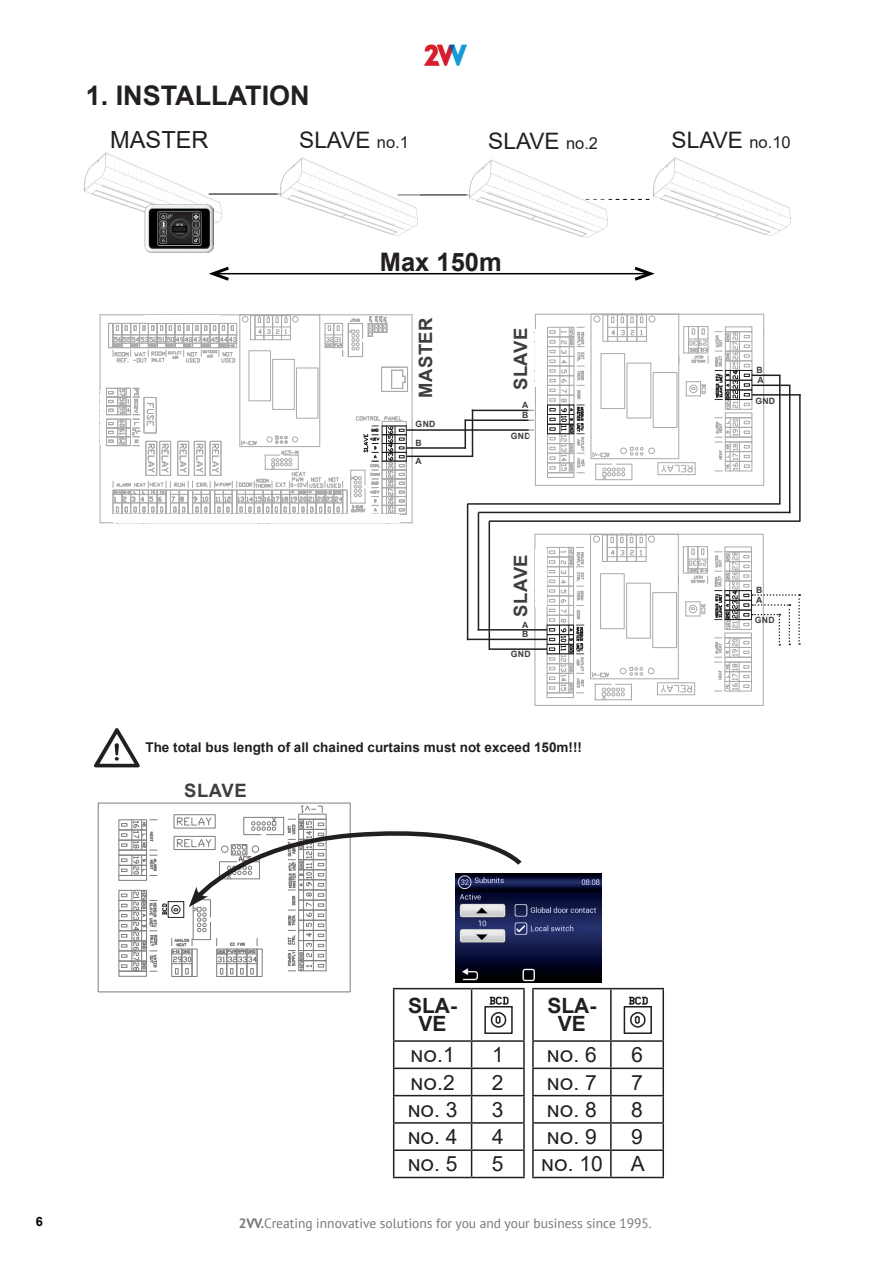
<style>
.page{position:relative;width:893px;height:1263px;background:#fff}
.page>*{position:absolute;margin:0;border:0;box-sizing:border-box;transform-origin:0 0}
.t1{font:700 27px "Arial";color:#231f20}
.t2{font:700 25.5px "Arial";color:#231f20}
.t3{font:23.55px "Arial";color:#231f20}
.t4{font:22.65px "Arial";color:#231f20}
.t5{font:21px "Arial";color:#231f20}
.t6{font:700 21px/18px "Arial";color:#231f20;text-align:center}
.t7{font:700 18.45px "Arial";letter-spacing:.035em;color:#3e3e3f}
.t8{font:13.5px "PT Sans";color:#75777a}
.t9{font:700 13.5px "Arial";color:#231f20}
.t10{font:700 12.75px "Arial";color:#000}
.t11{font:700 8.7px "Arial";letter-spacing:.035em;color:#3e3e3f}
.s1{font-size:16.5px}
.s2{font-weight:700}
</style>
<div class="page">
<img style="left:424px;top:45px;width:43px;height:21px">
<img style="left:84px;top:152px;width:139px;height:82px">
<svg style="left:94px;top:728px;width:46px;height:39px"></svg>
<hr style="left:209px;top:194px;width:70px;height:1px;background:#000">
<hr style="left:213px;top:273px;width:437px;height:1px;background:#000">
<svg style="left:631px;top:266px;width:24px;height:15px"></svg>
<svg style="left:209px;top:266px;width:23px;height:15px"></svg>
<svg style="left:609px;top:199px;width:40px;height:1px"></svg>
<img style="left:145px;top:205px;width:69px;height:47px">
<img style="left:200px;top:213px;width:1px;height:31px">
<img style="left:159px;top:213px;width:41px;height:31px">
<div style="left:173px;top:226px;width:14px;height:6px;background:#231f20"></div>
<div style="left:173px;top:226px;width:14px;height:6px;border:1px solid #000"></div>
<hr style="left:398px;top:194px;width:70px;height:1px;background:#000">
<svg style="left:97px;top:802px;width:254px;height:191px"></svg>
<svg style="left:121px;top:804px;width:403px;height:170px"></svg>
<hr style="left:393px;top:988px;width:79px;height:1px;background:#231f20">
<hr style="left:393px;top:989px;width:1px;height:51px;background:#231f20">
<hr style="left:472px;top:988px;width:53px;height:1px;background:#231f20">
<hr style="left:471px;top:989px;width:1px;height:51px;background:#231f20">
<hr style="left:523px;top:989px;width:2px;height:51px;background:#231f20">
<hr style="left:393px;top:1040px;width:79px;height:2px;background:#231f20">
<hr style="left:472px;top:1040px;width:53px;height:2px;background:#231f20">
<hr style="left:523px;top:1042px;width:2px;height:25px;background:#231f20">
<hr style="left:393px;top:1067px;width:79px;height:2px;background:#231f20">
<hr style="left:472px;top:1067px;width:53px;height:2px;background:#231f20">
<hr style="left:523px;top:1069px;width:2px;height:26px;background:#231f20">
<hr style="left:393px;top:1095px;width:79px;height:1px;background:#231f20">
<hr style="left:472px;top:1095px;width:53px;height:1px;background:#231f20">
<hr style="left:523px;top:1096px;width:2px;height:26px;background:#231f20">
<hr style="left:393px;top:1122px;width:79px;height:2px;background:#231f20">
<hr style="left:472px;top:1122px;width:53px;height:2px;background:#231f20">
<hr style="left:523px;top:1124px;width:2px;height:25px;background:#231f20">
<hr style="left:393px;top:1149px;width:79px;height:2px;background:#231f20">
<svg style="left:393px;top:1042px;width:1px;height:135px"></svg>
<hr style="left:472px;top:1149px;width:53px;height:2px;background:#231f20">
<svg style="left:471px;top:1042px;width:1px;height:135px"></svg>
<hr style="left:523px;top:1151px;width:2px;height:26px;background:#231f20">
<hr style="left:393px;top:1177px;width:79px;height:1px;background:#231f20">
<hr style="left:472px;top:1177px;width:53px;height:1px;background:#231f20">
<hr style="left:532px;top:988px;width:79px;height:1px;background:#231f20">
<hr style="left:532px;top:989px;width:2px;height:51px;background:#231f20">
<hr style="left:611px;top:988px;width:53px;height:1px;background:#231f20">
<hr style="left:610px;top:989px;width:2px;height:51px;background:#231f20">
<hr style="left:662px;top:989px;width:2px;height:51px;background:#231f20">
<hr style="left:532px;top:1040px;width:79px;height:2px;background:#231f20">
<hr style="left:532px;top:1042px;width:2px;height:25px;background:#231f20">
<hr style="left:611px;top:1040px;width:53px;height:2px;background:#231f20">
<hr style="left:610px;top:1042px;width:2px;height:25px;background:#231f20">
<hr style="left:662px;top:1042px;width:2px;height:25px;background:#231f20">
<hr style="left:532px;top:1067px;width:79px;height:2px;background:#231f20">
<hr style="left:532px;top:1069px;width:2px;height:26px;background:#231f20">
<hr style="left:611px;top:1067px;width:53px;height:2px;background:#231f20">
<hr style="left:610px;top:1069px;width:2px;height:26px;background:#231f20">
<hr style="left:662px;top:1069px;width:2px;height:26px;background:#231f20">
<hr style="left:532px;top:1095px;width:79px;height:1px;background:#231f20">
<hr style="left:532px;top:1096px;width:2px;height:26px;background:#231f20">
<hr style="left:611px;top:1095px;width:53px;height:1px;background:#231f20">
<hr style="left:610px;top:1096px;width:2px;height:26px;background:#231f20">
<hr style="left:662px;top:1096px;width:2px;height:26px;background:#231f20">
<hr style="left:532px;top:1122px;width:79px;height:2px;background:#231f20">
<hr style="left:532px;top:1124px;width:2px;height:25px;background:#231f20">
<hr style="left:611px;top:1122px;width:53px;height:2px;background:#231f20">
<hr style="left:610px;top:1124px;width:2px;height:25px;background:#231f20">
<hr style="left:662px;top:1124px;width:2px;height:25px;background:#231f20">
<hr style="left:532px;top:1149px;width:79px;height:2px;background:#231f20">
<hr style="left:532px;top:1151px;width:2px;height:26px;background:#231f20">
<hr style="left:611px;top:1149px;width:53px;height:2px;background:#231f20">
<hr style="left:610px;top:1151px;width:2px;height:26px;background:#231f20">
<hr style="left:662px;top:1151px;width:2px;height:26px;background:#231f20">
<hr style="left:532px;top:1177px;width:79px;height:1px;background:#231f20">
<hr style="left:611px;top:1177px;width:53px;height:1px;background:#231f20">
<svg style="left:484px;top:996px;width:29px;height:38px"></svg>
<svg style="left:623px;top:996px;width:29px;height:38px"></svg>
<img style="left:456px;top:874px;width:145px;height:109px">
<img style="left:278px;top:157px;width:142px;height:79px">
<img style="left:467px;top:159px;width:142px;height:79px">
<img style="left:653px;top:157px;width:138px;height:79px">
<svg style="left:99px;top:314px;width:333px;height:210px"></svg>
<svg style="left:528px;top:533px;width:235px;height:108px"></svg>
<hr style="left:406px;top:429px;width:141px;height:2px;background:#231f20">
<hr style="left:489px;top:648px;width:58px;height:2px;background:#231f20">
<hr style="left:467px;top:639px;width:80px;height:1px;background:#231f20">
<hr style="left:478px;top:629px;width:69px;height:1px;background:#231f20">
<hr style="left:406px;top:447px;width:60px;height:2px;background:#231f20">
<hr style="left:406px;top:456px;width:67px;height:1px;background:#231f20">
<hr style="left:464px;top:419px;width:2px;height:30px;background:#231f20">
<hr style="left:472px;top:410px;width:1px;height:46px;background:#231f20">
<svg style="left:534px;top:534px;width:266px;height:172px"></svg>
<hr style="left:489px;top:521px;width:1px;height:129px;background:#231f20">
<hr style="left:478px;top:512px;width:1px;height:118px;background:#231f20">
<hr style="left:467px;top:504px;width:1px;height:136px;background:#231f20">
<hr style="left:465px;top:419px;width:82px;height:2px;background:#231f20">
<hr style="left:472px;top:410px;width:75px;height:1px;background:#231f20">
<svg style="left:528px;top:313px;width:236px;height:118px"></svg>
<hr style="left:467px;top:503px;width:313px;height:2px;background:#231f20">
<hr style="left:479px;top:512px;width:311px;height:1px;background:#231f20">
<hr style="left:489px;top:520px;width:311px;height:2px;background:#231f20">
<hr style="left:752px;top:394px;width:49px;height:2px;background:#231f20">
<hr style="left:752px;top:384px;width:37px;height:2px;background:#231f20">
<svg style="left:535px;top:314px;width:245px;height:172px"></svg>
<hr style="left:799px;top:394px;width:2px;height:127px;background:#231f20">
<hr style="left:789px;top:385px;width:1px;height:128px;background:#231f20">
<hr style="left:779px;top:375px;width:1px;height:129px;background:#231f20">
<h1 class="t1" style="left:86px;top:77px;width:225px">1. INSTALLATION</h1>
<h3 class="t3" style="left:110px;top:124px;width:100px">MASTER</h3>
<h3 class="t4" style="left:299px;top:124px;width:111px">SLAVE <span class="s1">no.1</span></h3>
<h3 class="t4" style="left:488px;top:125px;width:111px">SLAVE <span class="s1">no.2</span></h3>
<h3 class="t4" style="left:672px;top:124px;width:121px">SLAVE <span class="s1">no.10</span></h3>
<h2 class="t2" style="left:380px;top:244px;width:123px">Max 150m</h2>
<h3 class="t7" style="left:413px;top:398px;width:83px;rotate:-90deg">MASTER</h3>
<p class="t11" style="left:416px;top:418px;width:21px">GND</p>
<p class="t11" style="left:416px;top:436px;width:8px">B</p>
<p class="t11" style="left:416px;top:455px;width:8px">A</p>
<h3 class="t7" style="left:508px;top:390px;width:64px;rotate:-90deg">SLAVE</h3>
<p class="t11" style="left:522px;top:398px;width:8px">A</p>
<p class="t11" style="left:522px;top:409px;width:8px">B</p>
<p class="t11" style="left:511px;top:429px;width:21px">GND</p>
<h3 class="t7" style="left:508px;top:617px;width:64px;rotate:-90deg">SLAVE</h3>
<p class="t11" style="left:522px;top:618px;width:8px">A</p>
<p class="t11" style="left:522px;top:628px;width:8px">B</p>
<p class="t11" style="left:511px;top:648px;width:21px">GND</p>
<p class="t9" style="left:145px;top:737px;width:438px">The total bus length of all chained curtains must not exceed 150m!!!</p>
<h3 class="t7" style="left:184px;top:777px;width:64px">SLAVE</h3>
<h3 class="t6" style="left:408px;top:997px;width:50px">SLA-<br>VE</h3>
<h3 class="t5" style="left:411px;top:1040px;width:46px">no.1</h3>
<h3 class="t5" style="left:494px;top:1040px;width:10px">1</h3>
<h3 class="t5" style="left:411px;top:1068px;width:46px">no.2</h3>
<h3 class="t5" style="left:492px;top:1068px;width:13px">2</h3>
<h3 class="t5" style="left:408px;top:1095px;width:51px">no. 3</h3>
<h3 class="t5" style="left:492px;top:1095px;width:13px">3</h3>
<h3 class="t5" style="left:408px;top:1122px;width:51px">no. 4</h3>
<h3 class="t5" style="left:492px;top:1122px;width:13px">4</h3>
<h3 class="t5" style="left:408px;top:1149px;width:51px">no. 5</h3>
<h3 class="t5" style="left:492px;top:1149px;width:13px">5</h3>
<h3 class="t6" style="left:547px;top:997px;width:50px">SLA-<br>VE</h3>
<h3 class="t5" style="left:547px;top:1040px;width:51px">no. 6</h3>
<h3 class="t5" style="left:631px;top:1040px;width:13px">6</h3>
<h3 class="t5" style="left:547px;top:1068px;width:51px">no. 7</h3>
<h3 class="t5" style="left:632px;top:1068px;width:12px">7</h3>
<h3 class="t5" style="left:547px;top:1095px;width:51px">no. 8</h3>
<h3 class="t5" style="left:631px;top:1095px;width:13px">8</h3>
<h3 class="t5" style="left:547px;top:1122px;width:51px">no. 9</h3>
<h3 class="t5" style="left:631px;top:1122px;width:13px">9</h3>
<h3 class="t5" style="left:541px;top:1149px;width:63px">no. 10</h3>
<h3 class="t5" style="left:631px;top:1149px;width:16px">A</h3>
<p class="t10" style="left:36px;top:1213px;width:9px">6</p>
<p class="t8" style="left:239px;top:1215px;width:414px"><span class="s2">2VV.</span>Creating innovative solutions for you and your business since 1995.</p>
<p class="t11" style="left:757px;top:364px;width:8px">B</p>
<p class="t11" style="left:755px;top:394px;width:21px">GND</p>
<p class="t11" style="left:757px;top:373px;width:8px">A</p>
<p class="t11" style="left:756px;top:584px;width:8px">B</p>
<p class="t11" style="left:756px;top:593px;width:8px">A</p>
<p class="t11" style="left:755px;top:614px;width:21px">GND</p>
</div>
